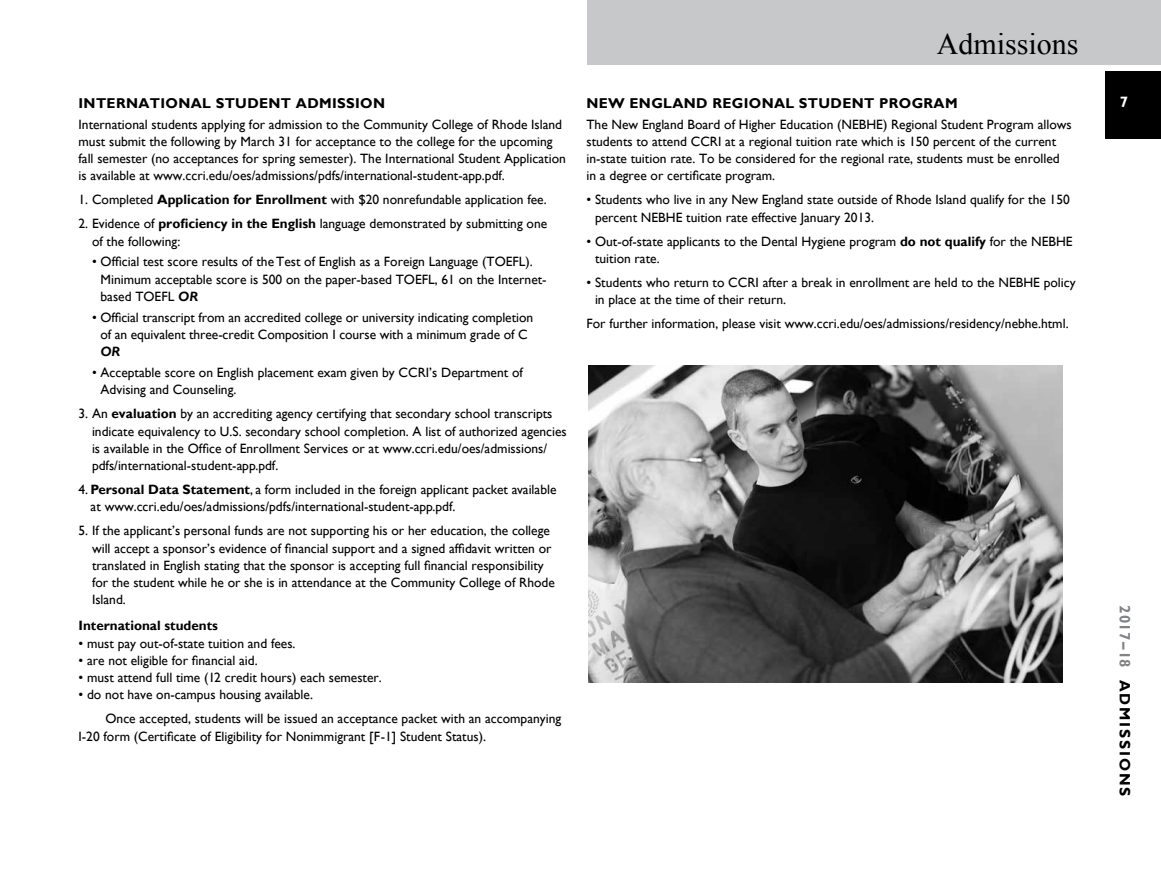
<style>
.page{position:relative;width:1161px;height:891px;background:#fff}
.page>*{position:absolute;margin:0;border:0;box-sizing:border-box;transform-origin:0 0}
.t1{font:30px "Times New Roman";color:#000}
.t2{font:700 15px "Gill Sans";letter-spacing:.125em;color:#000}
.t3{font:700 15px "Gill Sans";color:#fff}
.t4{font:700 14.25px "Gill Sans";letter-spacing:.025em;color:#000}
.t5{font:13.5px/17.2px "Gill Sans";color:#000}
.t6{font:700 13.5px "Gill Sans";color:#000}
.t7{font:italic 700 13.5px "Gill Sans";color:#000}
.s1{font-weight:700}
.s2{font-weight:700;font-style:italic}
.s3{color:#808285}
</style>
<div class="page">
<div style="left:587px;top:0;width:574px;height:64px;background:#c7c8ca"></div>
<div style="left:1106px;top:71px;width:55px;height:68px;background:#000"></div>
<img style="left:588px;top:366px;width:475px;height:316px">
<p class="t4" style="left:79px;top:95px;width:17px">Internationa</p>
<p class="t4" style="left:202px;top:95px;width:57px">l Student</p>
<p class="t4" style="left:296px;top:95px;width:22px">Admission</p>
<p class="t5" style="left:79px;top:116px;width:489px">International students applying for admission to the Community College of Rhode Island must submit the following by March 31 for acceptance to the college for the upcoming fall semester (no acceptances for spring semester). The International Student Application is available at www.ccri.edu/oes/admissions/pdfs/international-student-app.pdf.</p>
<p class="t5" style="left:79px;top:192px;width:470px">1. Completed <span class="s1">Application for Enrollment</span> with $20 nonrefundable application fee.</p>
<p class="t5" style="left:92px;top:216px;width:457px;text-indent:-13px">2. Evidence of <span class="s1">proficiency in the English</span> language demonstrated by submitting one of the following:</p>
<p class="t5" style="left:101px;top:254px;width:448px;text-indent:-9px">• Official test score results of the Test of English as a Foreign Language (TOEFL).<br>Minimum acceptable score is 500 on the paper-based TOEFL, 61 on the Internet&shy;based TOEFL <span class="s2">OR</span></p>
<p class="t5" style="left:92px;top:309px;width:443px;text-align:center">• Official transcript from an accredited college or university indicating completion of an equivalent three-credit Composition I course with a minimum grade of C</p>
<p class="t7" style="left:100px;top:344px;width:21px">OR</p>
<p class="t5" style="left:101px;top:364px;width:424px;text-indent:-9px">• Acceptable score on English placement exam given by CCRI’s Department of<br>Advising and Counseling.</p>
<p class="t5" style="left:92px;top:405px;width:476px;text-indent:-13px">3. An <span class="s1">evaluation</span> by an accrediting agency certifying that secondary school transcripts indicate equivalency to U.S. secondary school completion. A list of authorized agencies is available in the Office of Enrollment Services or at www.ccri.edu/oes/admissions/ pdfs/international-student-app.pdf.</p>
<p class="t5" style="left:91px;top:481px;width:467px;text-indent:-12px">4. <span class="s1">Personal Data Statement</span>, a form included in the foreign applicant packet available at www.ccri.edu/oes/admissions/pdfs/international-student-app.pdf.</p>
<p class="t5" style="left:92px;top:522px;width:464px;text-indent:-13px">5. If the applicant’s personal funds are not supporting his or her education, the college will accept a sponsor’s evidence of financial support and a signed affidavit written or translated in English stating that the sponsor is accepting full financial responsibility for the student while he or she is in attendance at the Community College of Rhode Island.</p>
<p class="t6" style="left:79px;top:618px;width:141px">International students</p>
<p class="t5" style="left:79px;top:635px;width:218px">• must pay out-of-state tuition and fees.</p>
<p class="t5" style="left:79px;top:652px;width:181px">• are not eligible for financial aid.</p>
<p class="t5" style="left:79px;top:669px;width:305px">• must attend full time (12 credit hours) each semester.</p>
<p class="t5" style="left:106px;top:683px;width:457px;line-height:24px;text-indent:-27px">• do not have on-campus housing available.<br>Once accepted, students will be issued an acceptance packet with an accompanying</p>
<p class="t5" style="left:79px;top:728px;width:409px">I-20 form (Certificate of Eligibility for Nonimmigrant [F-1] Student Status).</p>
<h1 class="t1" style="left:937px;top:24px;width:143px">Admissions</h1>
<p class="t4" style="left:586px;top:95px;width:99px">New England</p>
<p class="t4" style="left:712px;top:95px;width:22px">Regiona</p>
<p class="t4" style="left:786px;top:95px;width:57px">l Student</p>
<p class="t4" style="left:879px;top:95px;width:22px">Program</p>
<p class="t5" style="left:586px;top:116px;width:487px">The New England Board of Higher Education (NEBHE) Regional Student Program allows students to attend CCRI at a regional tuition rate which is 150 percent of the current in-state tuition rate. To be considered for the regional rate, students must be enrolled in a degree or certificate program.</p>
<p class="t5" style="left:595px;top:192px;width:476px;text-indent:-9px">• Students who live in any New England state outside of Rhode Island qualify for the 150 percent NEBHE tuition rate effective January 2013.</p>
<p class="t5" style="left:595px;top:233px;width:479px;text-indent:-9px">• Out-of-state applicants to the Dental Hygiene program <span class="s1">do not qualify</span> for the NEBHE tuition rate.</p>
<p class="t5" style="left:595px;top:274px;width:482px;text-indent:-9px">• Students who return to CCRI after a break in enrollment are held to the NEBHE policy in place at the time of their return.</p>
<p class="t5" style="left:586px;top:315px;width:484px">For further information, please visit www.ccri.edu/oes/admissions/residency/nebhe.html.</p>
<p class="t3" style="left:1120px;top:93px;width:10px">7</p>
<p class="t2" style="left:1134px;top:605px;width:193px;rotate:90deg"><span class="s3">2017–18</span> ADMISSIONS</p>
</div>
